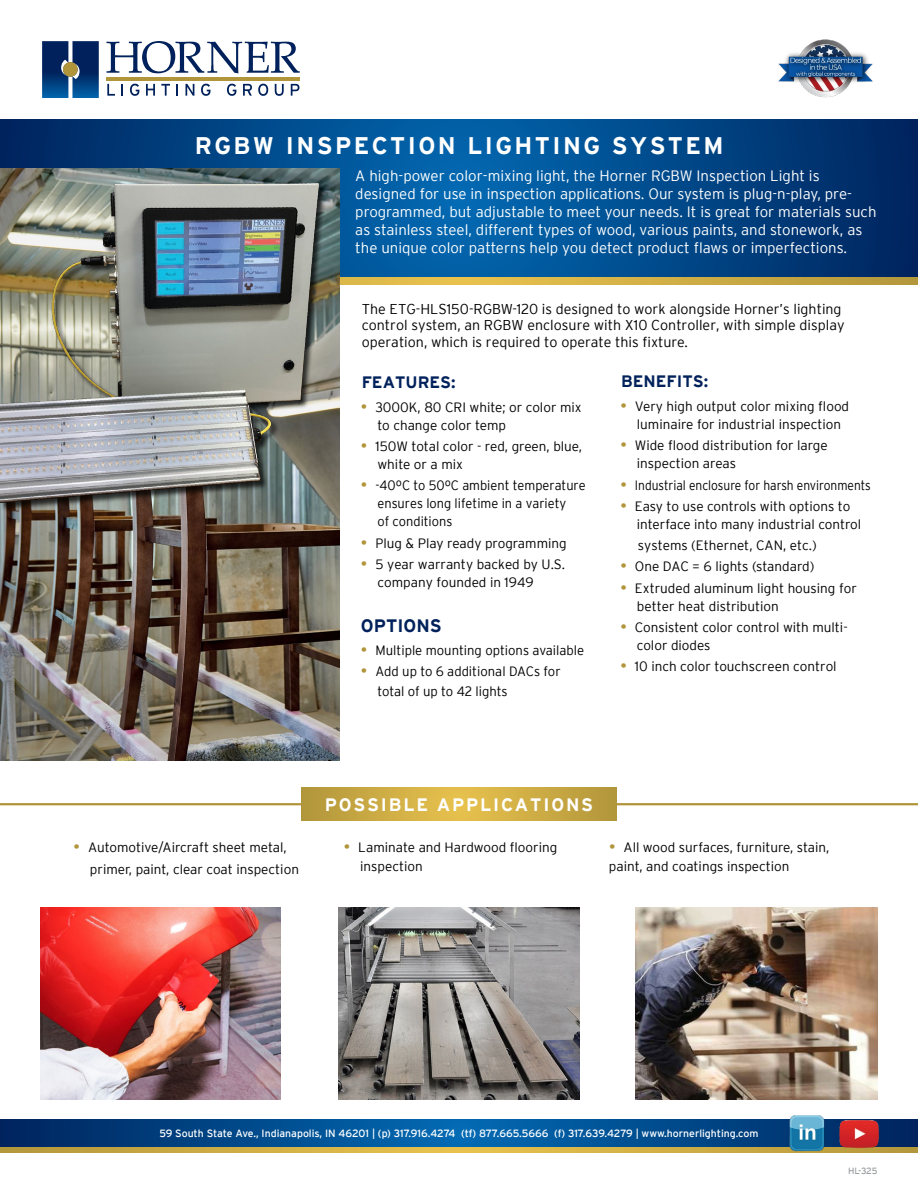
<style>
.page{position:relative;width:918px;height:1188px;background:#fff}
.page>*{position:absolute;margin:0;border:0;box-sizing:border-box;transform-origin:0 0}
.t1{font:700 24px "Interstate";letter-spacing:.1em;color:#fff}
.t2{font:700 18px "Interstate";letter-spacing:.1em;color:#fff}
.t3{font:700 18px "Interstate";color:#00215b}
.t4{font:700 16.5px "Interstate";color:#00215b}
.t5{font:300 15px/18px "Interstate";color:#fff}
.t6{font:300 14.25px/16.5px "Interstate";color:#000}
.t7{font:300 13.5px/18px "Interstate";color:#000}
.t8{font:300 13.5px/18px "Interstate";color:#000;scale:.95 1}
.t9{font:300 13.5px "Interstate";color:#000;scale:.89 1}
.t10{font:10.5px "Interstate";color:#fff}
.t11{font:9px "Interstate";color:#9c9ea0}
.s1{font-weight:400;font-size:15px;color:#b1953a}
</style>
<div class="page">
<svg style="left:106px;top:41px;width:194px;height:33px"></svg>
<hr style="left:107px;top:77px;width:193px;height:3px;background:#b1953a">
<svg style="left:42px;top:41px;width:57px;height:57px;background:#15427a"></svg>
<div style="left:63px;top:62px;width:15px;height:15px;background:#b1953a;border-radius:50%"></div>
<svg style="left:107px;top:84px;width:8px;height:12px"></svg>
<svg style="left:122px;top:84px;width:1px;height:12px"></svg>
<svg style="left:130px;top:84px;width:9px;height:12px"></svg>
<svg style="left:146px;top:84px;width:9px;height:12px"></svg>
<svg style="left:161px;top:84px;width:9px;height:12px"></svg>
<svg style="left:177px;top:84px;width:1px;height:12px"></svg>
<svg style="left:185px;top:84px;width:9px;height:12px"></svg>
<svg style="left:201px;top:84px;width:10px;height:12px"></svg>
<svg style="left:227px;top:84px;width:9px;height:12px"></svg>
<svg style="left:243px;top:84px;width:9px;height:12px"></svg>
<svg style="left:258px;top:84px;width:10px;height:12px"></svg>
<svg style="left:275px;top:84px;width:9px;height:12px"></svg>
<svg style="left:291px;top:84px;width:8px;height:12px"></svg>
<svg style="left:0;top:1120px;width:918px;height:28px;background:#084c88"></svg>
<svg style="left:0;top:1148px;width:918px;height:4px;background:#cfae45"></svg>
<img style="left:778px;top:39px;width:95px;height:59px">
<img style="left:786px;top:1115px;width:41px;height:38px">
<img style="left:838px;top:1119px;width:41px;height:34px">
<svg style="left:0;top:119px;width:918px;height:159px;background:#01498a"></svg>
<svg style="left:346px;top:278px;width:572px;height:7px;background:#d1b046"></svg>
<img style="left:0;top:513px;width:339px;height:247px">
<img style="left:635px;top:907px;width:242px;height:192px">
<img style="left:338px;top:907px;width:242px;height:192px">
<img style="left:0;top:167px;width:346px;height:346px">
<hr style="left:0;top:803px;width:918px;height:2px;background:#b1953a">
<svg style="left:301px;top:788px;width:316px;height:33px;background:#ccab44"></svg>
<img style="left:40px;top:907px;width:240px;height:192px">
<h1 class="t1" style="left:195px;top:132px;width:530px">RGBW INSPECTION LIGHTING SYSTEM</h1>
<p class="t5" style="left:355px;top:167px;width:523px">A high-power color-mixing light, the Horner RGBW Inspection Light is designed for use in inspection applications. Our system is plug-n-play, pre&shy;programmed, but adjustable to meet your needs. It is great for materials such as stainless steel, different types of wood, various paints, and stonework, as the unique color patterns help you detect product flaws or imperfections.</p>
<p class="t6" style="left:362px;top:301px;width:484px">The ETG-HLS150-RGBW-120 is designed to work alongside Horner’s lighting control system, an RGBW enclosure with X10 Controller, with simple display operation, which is required to operate this fixture.</p>
<p class="t4" style="left:362px;top:373px;width:95px">FEATURES:</p>
<p class="t7" style="left:377px;top:398px;width:206px;text-indent:-16px"><span class="s1">•</span> 3000K, 80 CRI white; or color mix to change color temp</p>
<p class="t7" style="left:377px;top:437px;width:206px;text-indent:-16px"><span class="s1">•</span> 150W total color - red, green, blue, white or a mix</p>
<p class="t8" style="left:377px;top:477px;width:221px;text-indent:-17px"><span class="s1">•</span> -40ºC to 50ºC ambient temperature ensures long lifetime in a variety<br>of conditions</p>
<p class="t8" style="left:361px;top:534px;width:218px"><span class="s1">•</span> Plug &amp; Play ready programming</p>
<p class="t7" style="left:377px;top:555px;width:189px;text-indent:-16px"><span class="s1">•</span> 5 year warranty backed by U.S. company founded in 1949</p>
<h2 class="t3" style="left:361px;top:616px;width:82px">OPTIONS</h2>
<p class="t7" style="left:361px;top:641px;width:225px"><span class="s1">•</span> Multiple mounting options available</p>
<p class="t7" style="left:377px;top:662px;width:185px;line-height:19.5px;text-indent:-17px"><span class="s1">•</span> Add up to 6 additional DACs for total of up to 42 lights</p>
<p class="t4" style="left:621px;top:372px;width:89px">BENEFITS:</p>
<p class="t7" style="left:637px;top:397px;width:214px;text-indent:-16px"><span class="s1">•</span> Very high output color mixing flood luminaire for industrial inspection</p>
<p class="t7" style="left:637px;top:436px;width:192px;text-indent:-16px"><span class="s1">•</span> Wide flood distribution for large inspection areas</p>
<p class="t9" style="left:620px;top:477px;width:283px"><span class="s1">•</span> Industrial enclosure for harsh environments</p>
<p class="t7" style="left:637px;top:497px;width:226px;text-indent:-16px"><span class="s1">•</span> Easy to use controls with options to interface into many industrial control</p>
<p class="t7" style="left:638px;top:536px;width:180px">systems (Ethernet, CAN, etc.)</p>
<p class="t7" style="left:620px;top:557px;width:196px"><span class="s1">•</span> One DAC = 6 lights (standard)</p>
<p class="t7" style="left:637px;top:579px;width:222px;text-indent:-16px"><span class="s1">•</span> Extruded aluminum light housing for better heat distribution</p>
<p class="t7" style="left:637px;top:618px;width:212px;text-indent:-16px"><span class="s1">•</span> Consistent color control with multi&shy;color diodes</p>
<p class="t7" style="left:620px;top:657px;width:218px"><span class="s1">•</span> 10 inch color touchscreen control</p>
<h2 class="t2" style="left:325px;top:795px;width:270px">POSSIBLE APPLICATIONS</h2>
<p class="t7" style="left:90px;top:835px;width:211px;line-height:22.5px;text-indent:-16px"><span class="s1">•</span> Automotive/Aircraft sheet metal, primer, paint, clear coat inspection</p>
<p class="t7" style="left:360px;top:837px;width:199px;line-height:19.5px;text-indent:-16px"><span class="s1">•</span> Laminate and Hardwood flooring inspection</p>
<p class="t7" style="left:609px;top:837px;width:222px;line-height:19.5px"><span class="s1">•</span> All wood surfaces, furniture, stain, paint, and coatings inspection</p>
<p class="t10" style="left:159px;top:1128px;width:601px">59 South State Ave., Indianapolis, IN 46201 | (p) 317.916.4274 (tf) 877.665.5666 (f) 317.639.4279 | www.hornerlighting.com</p>
<p class="t11" style="left:848px;top:1166px;width:31px">HL-325</p>
</div>
